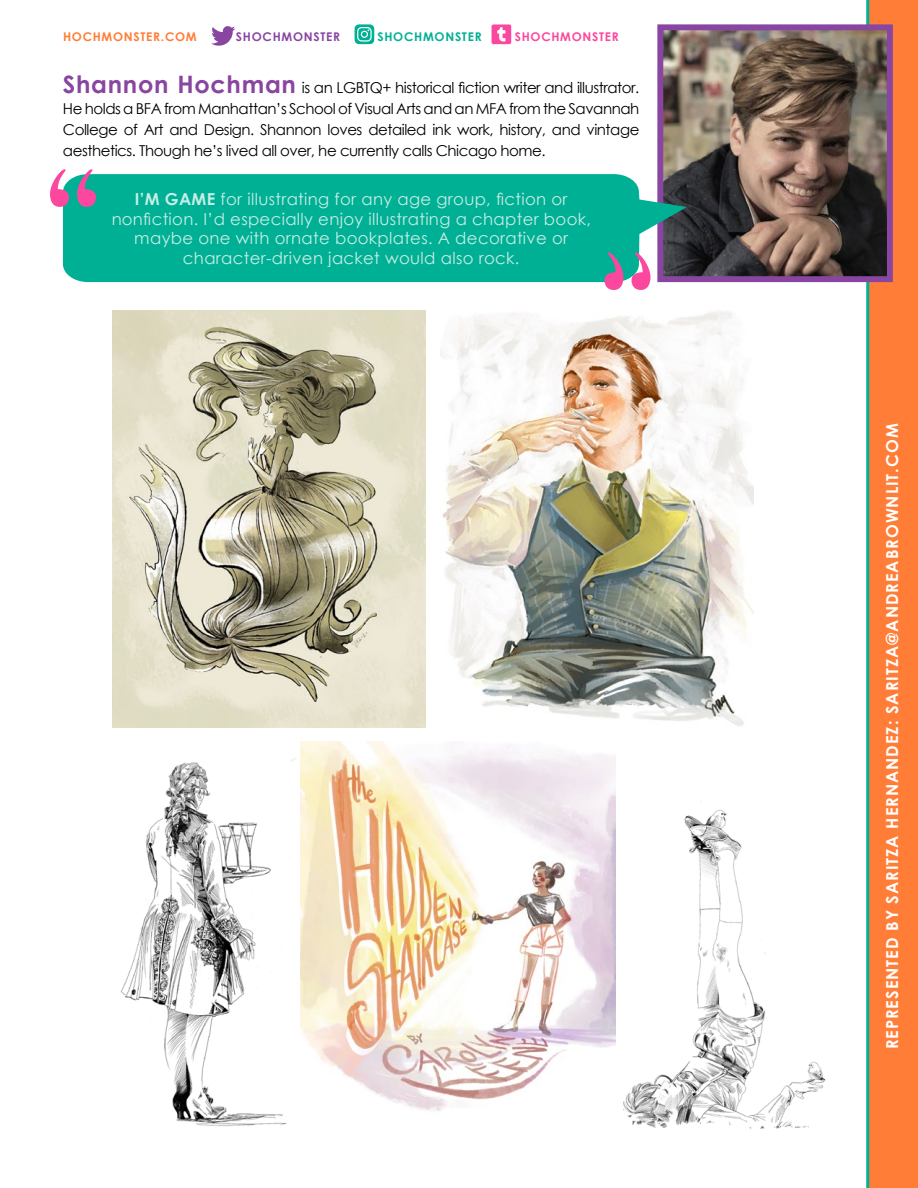
<style>
.page{position:relative;width:918px;height:1188px;background:#fff}
.page>*{position:absolute;margin:0;border:0;box-sizing:border-box;transform-origin:0 0}
.t1{font:16.5px/19.5px "Century Gothic";letter-spacing:.02em;color:#fff;text-align:center}
.t2{font:700 16.5px "Century Gothic";letter-spacing:.06em;color:#fff}
.t3{font:15px/21px "Century Gothic";letter-spacing:-.03em;color:#000;text-align:justify}
.t4{font:700 12px "Century Gothic";letter-spacing:.06em;color:#ff7d37}
.t5{font:700 12px "Century Gothic";letter-spacing:.06em;color:#8946a1}
.t6{font:700 12px "Century Gothic";letter-spacing:.06em;color:#00b094}
.t7{font:700 12px "Century Gothic";letter-spacing:.06em;color:#fc479e}
.s1{font-weight:700;font-size:24px;color:#8946a1}
.s2{font-weight:700}
</style>
<div class="page">
<div style="left:868px;top:0;width:50px;height:1188px;background:linear-gradient(to right,#ff7d37,#ff7d37)"></div>
<hr style="left:866px;top:0;width:3px;height:1188px;background:#00b094">
<svg style="left:211px;top:26px;width:24px;height:20px"></svg>
<svg style="left:355px;top:24px;width:19px;height:20px"></svg>
<svg style="left:492px;top:24px;width:19px;height:20px"></svg>
<img style="left:664px;top:31px;width:222px;height:244px">
<div style="left:657px;top:24px;width:236px;height:258px;border:6px solid #8946a1"></div>
<svg style="left:63px;top:174px;width:624px;height:108px;fill:#00b094"></svg>
<svg style="left:50px;top:169px;width:46px;height:38px"></svg>
<svg style="left:605px;top:252px;width:45px;height:38px"></svg>
<img style="left:615px;top:759px;width:211px;height:370px">
<img style="left:120px;top:758px;width:176px;height:368px">
<img style="left:112px;top:310px;width:314px;height:418px">
<img style="left:301px;top:741px;width:314px;height:370px">
<img style="left:440px;top:310px;width:313px;height:416px">
<p class="t4" style="left:63px;top:29px;width:135px">HOCHMONSTER.COM</p>
<p class="t5" style="left:236px;top:29px;width:106px">SHOCHMONSTER</p>
<p class="t6" style="left:377px;top:29px;width:106px">SHOCHMONSTER</p>
<p class="t7" style="left:515px;top:29px;width:106px">SHOCHMONSTER</p>
<p class="t3" style="left:63px;top:77px;width:578px"><span class="s1">Shannon Hochman</span> is an LGBTQ+ historical fiction writer and illustrator.<br>He holds a BFA from Manhattan’s School of Visual Arts and an MFA from the Savannah College of Art and Design. Shannon loves detailed ink work, history, and vintage aesthetics. Though he’s lived all over, he currently calls Chicago home.</p>
<p class="t1" style="left:111px;top:189px;width:481px"><span class="s2">I’M GAME</span> for illustrating for any age group, fiction or nonfiction. I’d especially enjoy illustrating a chapter book, maybe one with ornate bookplates. A decorative or character-driven jacket would also rock.</p>
<p class="t2" style="left:882px;top:1049px;width:628px;rotate:-90deg">REPRESENTED BY SARITZA HERNANDEZ: SARITZA@ANDREABROWNLIT.COM</p>
</div>
